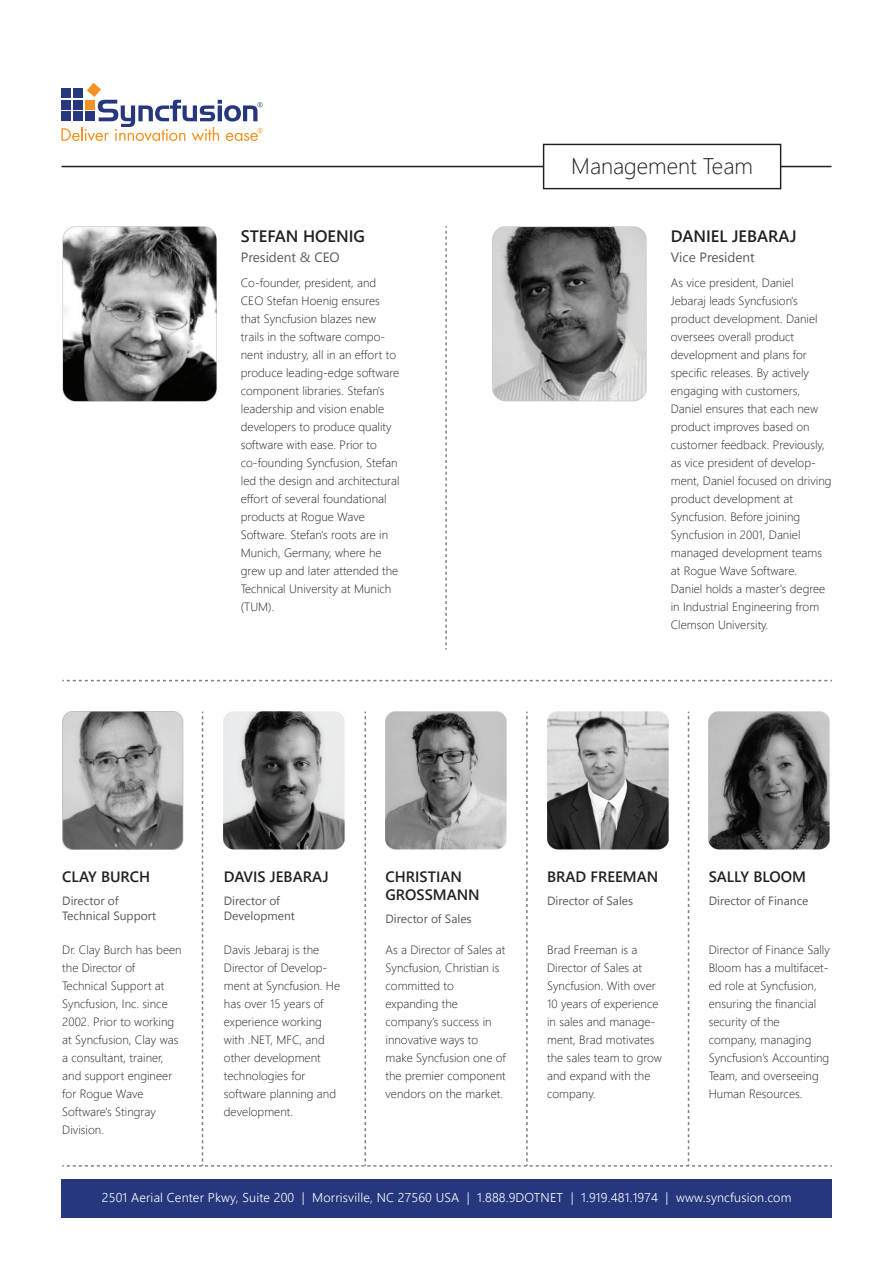
<style>
.page{position:relative;width:893px;height:1263px;background:#fff}
.page>*{position:absolute;margin:0;border:0;box-sizing:border-box;transform-origin:0 0}
.t1{font:300 22.5px "Segoe UI";color:#211e1e}
.t2{font:600 16.5px "Segoe UI";color:#231f20}
.t3{font:600 15px/18px "Segoe UI";color:#231f20}
.t4{font:13.5px "Segoe UI";color:#57585a}
.t5{font:300 12.75px "Segoe UI";letter-spacing:.015em;color:#fff}
.t6{font:300 12px/18px "Segoe UI";letter-spacing:.005em;color:#231f20}
.t7{font:12px/14.4px "Segoe UI";color:#57585a}
</style>
<div class="page">
<div style="left:62px;top:1180px;width:770px;height:38px;background:#27377d"></div>
<svg style="left:61px;top:83px;width:202px;height:58px"></svg>
<hr style="left:62px;top:166px;width:769px;height:1px;background:#211e1e">
<div style="left:543px;top:144px;width:238px;height:45px;background:#fff;border:1px solid #211e1e"></div>
<img style="left:62px;top:226px;width:155px;height:175px">
<img style="left:492px;top:226px;width:154px;height:176px">
<svg style="left:445px;top:226px;width:2px;height:423px"></svg>
<svg style="left:62px;top:680px;width:770px;height:1px"></svg>
<svg style="left:62px;top:712px;width:770px;height:455px"></svg>
<h2 class="t2" style="left:241px;top:223px;width:126px">STEFAN HOENIG</h2>
<p class="t4" style="left:241px;top:247px;width:100px">President &amp; CEO</p>
<p class="t6" style="left:241px;top:273px;width:160px">Co-founder, president, and<br>CEO Stefan Hoenig ensures that Syncfusion blazes new trails in the software compo&shy;nent industry, all in an effort to produce leading-edge software component libraries. Stefan's leadership and vision enable developers to produce quality software with ease. Prior to co-founding Syncfusion, Stefan led the design and architectural effort of several foundational products at Rogue Wave<br>Software. Stefan's roots are in<br>Munich, Germany, where he grew up and later attended the<br>Technical University at Munich (TUM).</p>
<h1 class="t1" style="left:571px;top:147px;width:183px">Management Team</h1>
<h2 class="t2" style="left:671px;top:223px;width:127px">DANIEL JEBARAJ</h2>
<p class="t4" style="left:671px;top:247px;width:86px">Vice President</p>
<p class="t6" style="left:671px;top:273px;width:162px">As vice president, Daniel<br>Jebaraj leads Syncfusion's product development. Daniel oversees overall product development and plans for specific releases. By actively engaging with customers,<br>Daniel ensures that each new product improves based on customer feedback. Previously, as vice president of develop&shy;ment, Daniel focused on driving product development at<br>Syncfusion. Before joining<br>Syncfusion in 2001, Daniel managed development teams at Rogue Wave Software.<br>Daniel holds a master's degree in Industrial Engineering from<br>Clemson University.</p>
<p class="t3" style="left:62px;top:867px;width:89px">CLAY BURCH</p>
<p class="t7" style="left:62px;top:894px;width:96px">Director of<br>Technical Support</p>
<p class="t6" style="left:62px;top:940px;width:121px">Dr. Clay Burch has been the Director of<br>Technical Support at<br>Syncfusion, Inc. since<br>2002. Prior to working at Syncfusion, Clay was a consultant, trainer, and support engineer for Rogue Wave<br>Software's Stingray<br>Division.</p>
<p class="t3" style="left:224px;top:867px;width:106px">DAVIS JEBARAJ</p>
<p class="t7" style="left:224px;top:894px;width:73px">Director of<br>Development</p>
<p class="t6" style="left:224px;top:940px;width:118px">Davis Jebaraj is the<br>Director of Develop&shy;ment at Syncfusion. He has over 15 years of experience working with .NET, MFC, and other development technologies for software planning and development.</p>
<p class="t3" style="left:385px;top:867px;width:96px">CHRISTIAN<br>GROSSMANN</p>
<p class="t7" style="left:385px;top:911px;width:88px">Director of Sales</p>
<p class="t6" style="left:385px;top:940px;width:122px">As a Director of Sales at<br>Syncfusion, Christian is committed to expanding the company’s success in innovative ways to make Syncfusion one of the premier component vendors on the market.</p>
<p class="t3" style="left:547px;top:867px;width:113px">BRAD FREEMAN</p>
<p class="t7" style="left:547px;top:893px;width:88px">Director of Sales</p>
<p class="t6" style="left:547px;top:940px;width:116px">Brad Freeman is a<br>Director of Sales at<br>Syncfusion. With over<br>10 years of experience in sales and manage&shy;ment, Brad motivates the sales team to grow and expand with the company.</p>
<p class="t3" style="left:709px;top:867px;width:99px">SALLY BLOOM</p>
<p class="t7" style="left:709px;top:893px;width:101px">Director of Finance</p>
<p class="t6" style="left:709px;top:940px;width:123px">Director of Finance Sally<br>Bloom has a multifacet&shy;ed role at Syncfusion, ensuring the financial security of the company, managing<br>Syncfusion’s Accounting<br>Team, and overseeing<br>Human Resources.</p>
<p class="t5" style="left:102px;top:1187px;width:691px">2501 Aerial Center Pkwy, Suite 200 | Morrisville, NC 27560 USA | 1.888.9DOTNET | 1.919.481.1974 | www.syncfusion.com</p>
</div>
